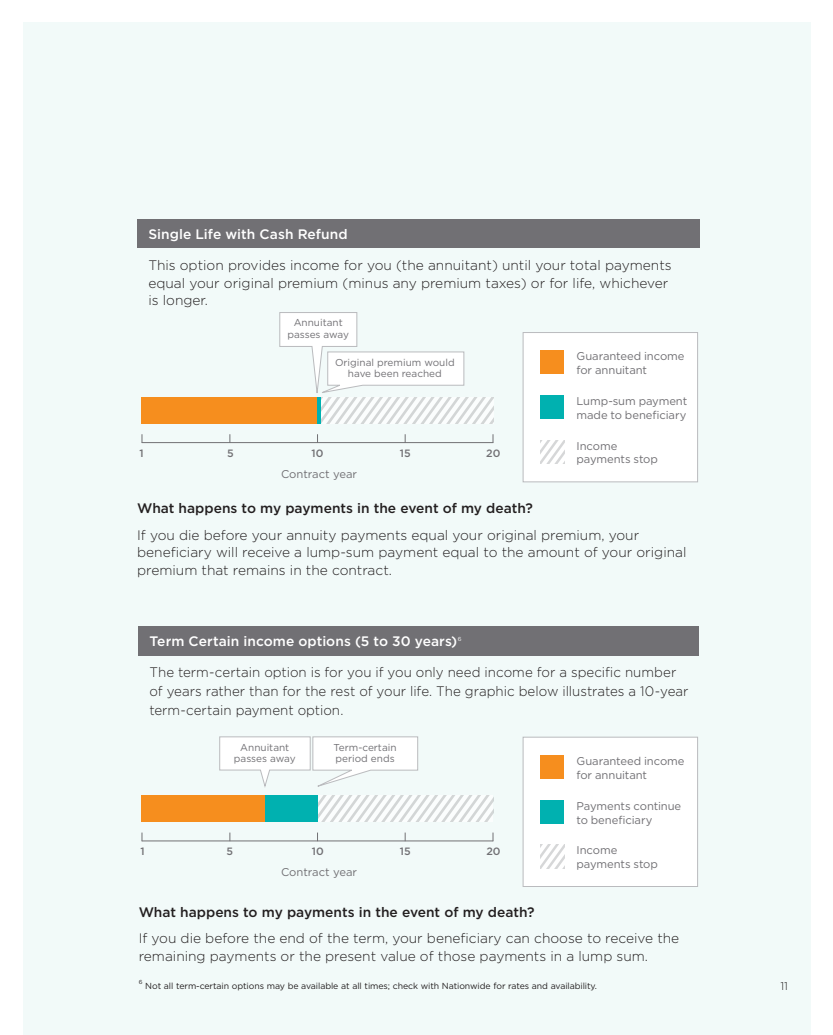
<style>
.page{position:relative;width:833px;height:1035px;background:#fff}
.page>*{position:absolute;margin:0;border:0;box-sizing:border-box;transform-origin:0 0}
.Body_copy__ej{font:300 13.75px/17.5px "Gotham";color:#231f20}
.body_copy_large{font:300 13.75px/18.8px "Gotham";color:#231f20}
.Body_copy__ej-2{font:500 13.75px "Gotham";color:#231f20}
.body_copy_large-2{font:500 13.75px "Gotham";letter-spacing:.005em;color:#fff}
.Page_Head_AM{font:11.25px/13.8px "Gotham";letter-spacing:-.005em;color:#717074}
.Body_copy__ej-3{font:300 11.25px "Gotham";color:#231f20}
.t1{font:500 10.62px "Gotham";color:#717074}
.t2{font:10px/11.2px "Gotham";color:#717074;text-align:center}
.Body_-_Product_Highl{font:8.75px "Gotham";letter-spacing:-.01em;color:#231f20}
.body_copy_large-3{font:5.88px "Gotham";color:#fff}
.Body_-_Product_Highl-2{font:5.88px "Gotham";color:#231f20}
</style>
<div class="page">
<div style="left:22px;top:22px;width:788px;height:1013px;background:#f2faf9"></div>
<div style="left:137px;top:219px;width:562px;height:29px;background:#717074"></div>
<div style="left:522px;top:332px;width:176px;height:150px;background:#fff;border:1px solid #babbbe"></div>
<div style="left:540px;top:351px;width:24px;height:23px;background:#f68e1e"></div>
<div style="left:540px;top:395px;width:24px;height:24px;background:#00b1b0"></div>
<svg style="left:540px;top:440px;width:24px;height:24px"></svg>
<div style="left:142px;top:397px;width:176px;height:26px;background:#f68e1e"></div>
<hr style="left:142px;top:442px;width:351px;height:1px;background:#717074">
<svg style="left:279px;top:312px;width:214px;height:111px"></svg>
<div style="left:522px;top:737px;width:176px;height:150px;background:#fff;border:1px solid #babbbe"></div>
<div style="left:138px;top:626px;width:560px;height:29px;background:#717074"></div>
<div style="left:540px;top:755px;width:24px;height:24px;background:#f68e1e"></div>
<div style="left:540px;top:800px;width:24px;height:24px;background:#00b1b0"></div>
<svg style="left:540px;top:845px;width:24px;height:23px"></svg>
<hr style="left:142px;top:841px;width:351px;height:1px;background:#717074">
<svg style="left:318px;top:795px;width:175px;height:27px"></svg>
<div style="left:142px;top:795px;width:123px;height:27px;background:#f68e1e"></div>
<div style="left:265px;top:795px;width:53px;height:27px;background:#00b1b0"></div>
<svg style="left:219px;top:736px;width:199px;height:52px"></svg>
<p class="body_copy_large-2" style="left:148px;top:225px;width:201px">Single Life with Cash Refund</p>
<p class="Body_copy__ej" style="left:148px;top:256px;width:525px">This option provides income for you (the annuitant) until your total payments equal your original premium (minus any premium taxes) or for life, whichever is longer.</p>
<p class="t2" style="left:294px;top:317px;width:51px">Annuitant</p>
<p class="t2" style="left:287px;top:328px;width:63px">passes away</p>
<p class="t2" style="left:335px;top:357px;width:121px">Original premium would have been reached</p>
<p class="t1" style="left:140px;top:446px;width:6px">1</p>
<p class="t1" style="left:227px;top:446px;width:8px">5</p>
<p class="t1" style="left:311px;top:446px;width:13px">10</p>
<p class="t1" style="left:400px;top:446px;width:12px">15</p>
<p class="t1" style="left:486px;top:446px;width:16px">20</p>
<p class="Page_Head_AM" style="left:281px;top:467px;width:78px">Contract year</p>
<p class="Page_Head_AM" style="left:576px;top:349px;width:109px">Guaranteed income for annuitant</p>
<p class="Page_Head_AM" style="left:576px;top:394px;width:112px">Lump-sum payment made to beneficiary</p>
<p class="Page_Head_AM" style="left:576px;top:438px;width:83px">Income payments stop</p>
<p class="Body_copy__ej-2" style="left:137px;top:500px;width:397px">What happens to my payments in the event of my death?</p>
<p class="Body_copy__ej" style="left:137px;top:526px;width:551px">If you die before your annuity payments equal your original premium, your beneficiary will receive a lump-sum payment equal to the amount of your original premium that remains in the contract.</p>
<p class="body_copy_large-2" style="left:149px;top:632px;width:309px">Term Certain income options (5 to 30 years)</p>
<p class="body_copy_large-3" style="left:457px;top:635px;width:5px">6</p>
<p class="body_copy_large" style="left:149px;top:663px;width:540px">The term-certain option is for you if you only need income for a specific number of years rather than for the rest of your life. The graphic below illustrates a 10-year term-certain payment option.</p>
<p class="Page_Head_AM" style="left:576px;top:754px;width:109px">Guaranteed income for annuitant</p>
<p class="Page_Head_AM" style="left:576px;top:799px;width:106px">Payments continue to beneficiary</p>
<p class="Page_Head_AM" style="left:576px;top:843px;width:83px">Income payments stop</p>
<p class="t2" style="left:234px;top:741px;width:63px">Annuitant passes away</p>
<p class="t2" style="left:333px;top:741px;width:64px;text-align:left">Term-certain period ends</p>
<p class="t1" style="left:226px;top:844px;width:8px">5</p>
<p class="t1" style="left:312px;top:844px;width:13px">10</p>
<p class="t1" style="left:400px;top:844px;width:12px">15</p>
<p class="t1" style="left:486px;top:844px;width:15px">20</p>
<p class="t1" style="left:140px;top:844px;width:6px">1</p>
<p class="Page_Head_AM" style="left:281px;top:865px;width:78px">Contract year</p>
<p class="Body_copy__ej-2" style="left:139px;top:903px;width:397px">What happens to my payments in the event of my death?</p>
<p class="Body_copy__ej" style="left:139px;top:929px;width:542px">If you die before the end of the term, your beneficiary can choose to receive the remaining payments or the present value of those payments in a lump sum.</p>
<p class="Body_-_Product_Highl-2" style="left:139px;top:978px;width:5px">6</p>
<p class="Body_-_Product_Highl" style="left:145px;top:980px;width:453px">Not all term-certain options may be available at all times; check with Nationwide for rates and availability.</p>
<p class="Body_copy__ej-3" style="left:780px;top:979px;width:9px">11</p>
</div>
